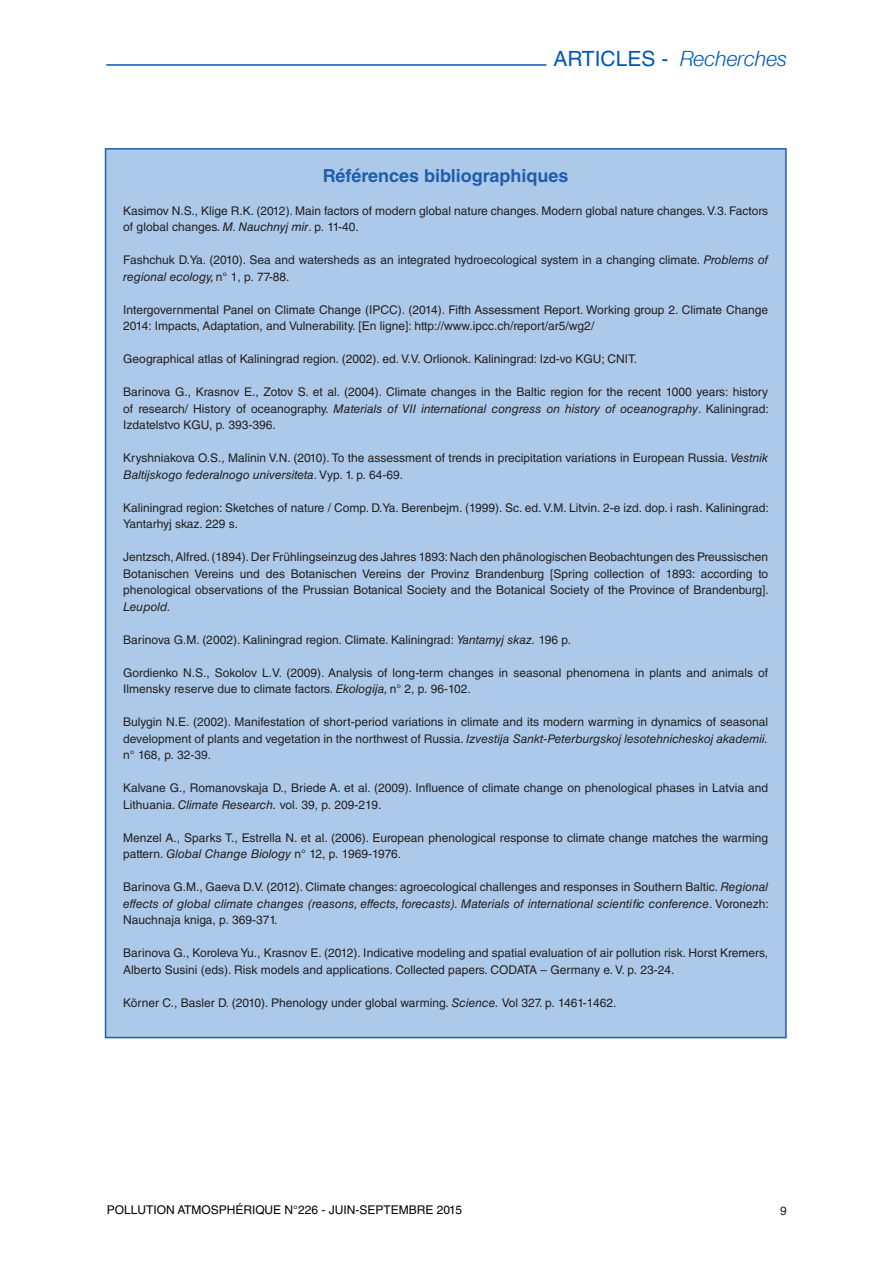
<style>
.page{position:relative;width:893px;height:1263px;background:#fff}
.page>*{position:absolute;margin:0;border:0;box-sizing:border-box;transform-origin:0 0}
.t1{font:italic 21px "Helvetica Neue";color:#0059ba}
.t2{font:700 18px "Helvetica LT Std";color:#225dab}
.t3{font:12px/16.5px "Helvetica LT Std";color:#231f20}
.t4{font:12px "Helvetica LT Std";color:#000}
.t5{font:italic 12px "Helvetica LT Std";color:#231f20}
.s1{font-family:"Helvetica LT Std";font-style:normal}
.s2{font-style:italic}
</style>
<div class="page">
<hr style="left:106px;top:64px;width:440px;height:2px;background:#0059ba">
<div style="left:106px;top:149px;width:680px;height:888px;background:#acc9e9"></div>
<h1 class="t1" style="left:553px;top:46px;width:235px"><span class="s1">ARTICLES -</span> Recherches</h1>
<h2 class="t2" style="left:323px;top:164px;width:247px">Références bibliographiques</h2>
<p class="t3" style="left:123px;top:202px;width:646px">Kasimov N.S., Klige R.K. (2012). Main factors of modern global nature changes. Modern global nature changes. V.3. Factors of global changes<span class="s2">. M. Nauchnyj mir</span>. p. 11-40.</p>
<p class="t3" style="left:123px;top:252px;width:646px">Fashchuk D.Ya. (2010). Sea and watersheds as an integrated hydroecological system in a changing climate. <span class="s2">Problems of regional ecology,</span> n° 1, p. 77-88.</p>
<p class="t3" style="left:123px;top:301px;width:646px">Intergovernmental Panel on Climate Change (IPCC). (2014). Fifth Assessment Report. Working group 2. Climate Change<br>2014: Impacts, Adaptation, and Vulnerability. [En ligne]: http://www.ipcc.ch/report/ar5/wg2/</p>
<p class="t3" style="left:123px;top:351px;width:515px">Geographical atlas of Kaliningrad region. (2002). ed. V.V. Orlionok. Kaliningrad: Izd-vo KGU; CNIT.</p>
<p class="t3" style="left:123px;top:384px;width:647px;text-align:justify">Barinova G., Krasnov E., Zotov S. et al. (2004). Climate changes in the Baltic region for the recent 1000 years: history of research/ History of oceanography. <span class="s2">Materials of VII international congress on history of oceanography</span>. Kaliningrad:<br>Izdatelstvo KGU, p. 393-396.</p>
<p class="t3" style="left:123px;top:450px;width:646px">Kryshniakova O.S., Malinin V.N. (2010). To the assessment of trends in precipitation variations in European Russia. <span class="s2">Vestnik<br>Baltijskogo federalnogo universiteta</span>. Vyp. 1. p. 64-69.</p>
<p class="t3" style="left:123px;top:499px;width:647px">Kaliningrad region: Sketches of nature / Comp. D.Ya. Berenbejm. (1999). Sc. ed. V.M. Litvin. 2-е izd. dop. i rash. Kaliningrad:<br>Yantarhyj skaz. 229 s.</p>
<p class="t3" style="left:123px;top:549px;width:647px;text-align:justify">Jentzsch, Alfred. (1894). Der Frühlingseinzug des Jahres 1893: Nach den phänologischen Beobachtungen des Preussischen Botanischen Vereins und des Botanischen Vereins der Provinz Brandenburg [Spring collection of 1893: according to phenological observations of the Prussian Botanical Society and the Botanical Society of the Province of Brandenburg].</p>
<p class="t5" style="left:123px;top:599px;width:49px">Leupold.</p>
<p class="t3" style="left:123px;top:631px;width:449px">Barinova G.M. (2002). Kaliningrad region. Climate. Kaliningrad: <span class="s2">Yantarnyj skaz.</span> 196 p.</p>
<p class="t3" style="left:123px;top:664px;width:646px">Gordienko N.S., Sokolov L.V. (2009). Analysis of long-term changes in seasonal phenomena in plants and animals of<br>Ilmensky reserve due to climate factors. <span class="s2">Ekologija,</span> n° 2, p. 96-102.</p>
<p class="t3" style="left:123px;top:714px;width:646px;text-align:justify">Bulygin N.E. (2002). Manifestation of short-period variations in climate and its modern warming in dynamics of seasonal development of plants and vegetation in the northwest of Russia. <span class="s2">Izvestija Sankt-Peterburgskoj lesotehnicheskoj akademii. </span>n° 168, p. 32-39.</p>
<p class="t3" style="left:123px;top:780px;width:646px">Kalvane G., Romanovskaja D., Briede A. et al. (2009). Influence of climate change on phenological phases in Latvia and<br>Lithuania. <span class="s2">Climate Research.</span> vol. 39, p. 209-219.</p>
<p class="t3" style="left:123px;top:829px;width:646px">Menzel A., Sparks T., Estrella N. et al. (2006). European phenological response to climate change matches the warming pattern. <span class="s2">Global Change Biology</span> n° 12, p. 1969-1976.</p>
<p class="t3" style="left:123px;top:879px;width:647px;text-align:justify">Barinova G.M., Gaeva D.V. (2012). Climate changes: agroecological challenges and responses in Southern Baltic. <span class="s2">Regional effects of global climate changes (reasons, effects, forecasts). Materials of international scientific conference</span>. Voronezh:<br>Nauchnaja kniga, p. 369-371.</p>
<p class="t3" style="left:123px;top:945px;width:646px">Barinova G., Koroleva Yu., Krasnov E. (2012). Indicative modeling and spatial evaluation of air pollution risk. Horst Kremers,<br>Alberto Susini (eds). Risk models and applications. Collected papers. CODATA – Germany e. V. p. 23-24.</p>
<p class="t3" style="left:123px;top:994px;width:495px">Körner C., Basler D. (2010). Phenology under global warming. <span class="s2">Science.</span> Vol 327. p. 1461-1462.</p>
<p class="t4" style="left:107px;top:1203px;width:357px">POLLUTION ATMOSPHÉRIQUE N°226 - JUIN-SEPTEMBRE 2015</p>
<p class="t3" style="left:780px;top:1202px;width:8px">9</p>
</div>
